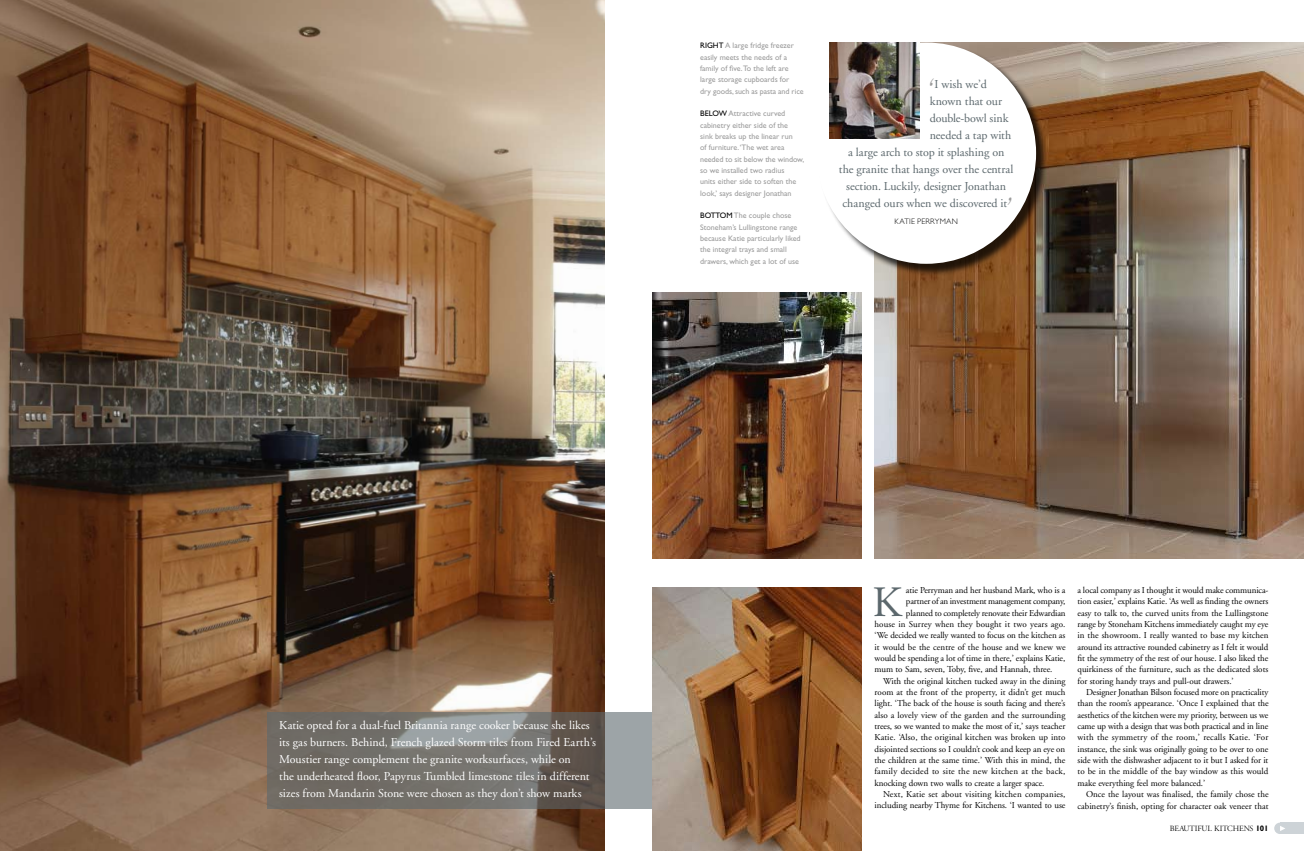
<style>
.page{position:relative;width:1304px;height:851px;background:#fff}
.page>*{position:absolute;margin:0;border:0;box-sizing:border-box;transform-origin:0 0}
.t1{font:43.2px "Adobe Garamond";color:#5c686d}
.t2{font:30px "Boulevard BQ";color:#9c9c9c}
.t3{font:12px/17px "Adobe Garamond";color:#fff}
.t4{font:12px "Adobe Garamond";letter-spacing:-.005em;color:#5c686d}
.t5{font:9px/11.3px "Adobe Garamond";letter-spacing:-.005em;color:#000;text-align:justify}
.t6{font:9px "Adobe Garamond";letter-spacing:.02em;color:#000}
.t7{font:9px "Adobe Garamond";letter-spacing:.015em;color:#000}
.t8{font:8px/11.3px "Gill Sans";color:#9c9c9c}
.t9{font:8px "Adobe Garamond Titling";letter-spacing:-.02em;color:#000}
.t10{font:300 8px "Gill Sans";letter-spacing:.03em;color:#000}
.s1{color:#000}
.s2{font-family:"Gill Sans";font-weight:700}
</style>
<div class="page">
<img style="left:652px;top:292px;width:210px;height:266px">
<img style="left:0;top:0;width:604px;height:850px">
<img style="left:874px;top:43px;width:430px;height:515px">
<img style="left:652px;top:587px;width:210px;height:263px">
<svg style="left:268px;top:711px;width:384px;height:97px;background:#787571"></svg>
<div style="left:1274px;top:822px;width:12px;height:11px;background:#cdd3d7;border-radius:50%"></div>
<div style="left:1280px;top:822px;width:24px;height:11px;background:#cdd3d7"></div>
<svg style="left:1280px;top:826px;width:5px;height:5px"></svg>
<div style="left:818px;top:44px;width:231px;height:232px;background:#000;opacity:.75"></div>
<div style="left:816px;top:43px;width:220px;height:221px;background:#fff;border-radius:50%"></div>
<img style="left:829px;top:43px;width:91px;height:96px">
<p class="t8" style="left:700px;top:40px;width:105px"><span class="s1">RIGHT</span> A large fridge freezer easily meets the needs of a family of five.To the left are large storage cupboards for<br>dry goods, such as pasta and rice</p>
<p class="t8" style="left:700px;top:108px;width:106px"><span class="s1">BELOW</span> Attractive curved cabinetry either side of the<br>sink breaks up the linear run<br>of furniture. ‘The wet area needed to sit below the window, so we installed two radius<br>units either side to soften the look,’ says designer Jonathan</p>
<p class="t8" style="left:700px;top:210px;width:102px"><span class="s1">BOTTOM</span> The couple chose<br>Stoneham’s Lullingstone range because Katie particularly liked the integral trays and small drawers, which get a lot of use</p>
<h2 class="t2" style="left:926px;top:70px;width:8px">‘</h2>
<h3 class="t4" style="left:934px;top:78px;width:54px">I wish we’d</h3>
<h3 class="t4" style="left:930px;top:95px;width:74px">known that our</h3>
<h3 class="t4" style="left:930px;top:112px;width:80px">double-bowl sink</h3>
<h3 class="t4" style="left:930px;top:129px;width:83px">needed a tap with</h3>
<h3 class="t4" style="left:848px;top:146px;width:158px">a large arch to stop it splashing on</h3>
<h3 class="t4" style="left:839px;top:163px;width:176px">the granite that hangs over the central</h3>
<h3 class="t4" style="left:846px;top:180px;width:162px">section. Luckily, designer Jonathan</h3>
<h3 class="t4" style="left:842px;top:197px;width:166px">changed ours when we discovered it</h3>
<h2 class="t2" style="left:1004px;top:189px;width:8px">’</h2>
<p class="t10" style="left:895px;top:217px;width:65px">KATIE PERRYMAN</p>
<p class="t3" style="left:279px;top:717px;width:318px">Katie opted for a dual-fuel Britannia range cooker because she likes its gas burners. Behind, French glazed Storm tiles from Fired Earth’s Moustier range complement the granite worksurfaces, while on<br>the underheated floor, Papyrus Tumbled limestone tiles in different sizes from Mandarin Stone were chosen as they don’t show marks</p>
<h1 class="t1" style="left:872px;top:578px;width:31px">K</h1>
<p class="t5" style="left:906px;top:584px;width:161px">atie Perryman and her husband Mark, who is a</p>
<p class="t5" style="left:906px;top:596px;width:161px">partner of an investment management company,</p>
<p class="t5" style="left:906px;top:607px;width:161px">planned to completely renovate their Edwardian</p>
<p class="t7" style="left:874px;top:619px;width:192px">house in Surrey when they bought it two years ago.</p>
<p class="t5" style="left:874px;top:630px;width:192px">‘We decided we really wanted to focus on the kitchen as</p>
<p class="t5" style="left:874px;top:641px;width:193px">it would be the centre of the house and we knew we</p>
<p class="t5" style="left:874px;top:652px;width:192px">would be spending a lot of time in there,’ explains Katie,</p>
<p class="t5" style="left:874px;top:664px;width:179px">mum to Sam, seven, Toby, five, and Hannah, three.</p>
<p class="t5" style="left:883px;top:675px;width:184px">With the original kitchen tucked away in the dining</p>
<p class="t5" style="left:874px;top:686px;width:193px">room at the front of the property, it didn’t get much</p>
<p class="t5" style="left:874px;top:698px;width:192px">light. ‘The back of the house is south facing and there’s</p>
<p class="t5" style="left:874px;top:709px;width:192px">also a lovely view of the garden and the surrounding</p>
<p class="t5" style="left:874px;top:720px;width:192px">trees, so we wanted to make the most of it,’ says teacher</p>
<p class="t5" style="left:874px;top:732px;width:192px">Katie. ‘Also, the original kitchen was broken up into</p>
<p class="t5" style="left:874px;top:743px;width:192px">disjointed sections so I couldn’t cook and keep an eye on</p>
<p class="t5" style="left:874px;top:754px;width:192px">the children at the same time.’ With this in mind, the</p>
<p class="t6" style="left:874px;top:766px;width:192px">family decided to site the new kitchen at the back,</p>
<p class="t5" style="left:874px;top:777px;width:171px">knocking down two walls to create a larger space.</p>
<p class="t6" style="left:883px;top:789px;width:184px">Next, Katie set about visiting kitchen companies,</p>
<p class="t5" style="left:874px;top:800px;width:192px">including nearby Thyme for Kitchens. ‘I wanted to use</p>
<p class="t5" style="left:1077px;top:584px;width:193px">a local company as I thought it would make communica&shy;tion easier,’ explains Katie. ‘As well as finding the owners easy to talk to, the curved units from the Lullingstone range by Stoneham Kitchens immediately caught my eye in the showroom. I really wanted to base my kitchen around its attractive rounded cabinetry as I felt it would fit the symmetry of the rest of our house. I also liked the quirkiness of the furniture, such as the dedicated slots for storing handy trays and pull-out drawers.’</p>
<p class="t5" style="left:1077px;top:686px;width:193px;text-indent:9px">Designer Jonathan Bilson focused more on practicality than the room’s appearance. ‘Once I explained that the aesthetics of the kitchen were my priority, between us we came up with a design that was both practical and in line with the symmetry of the room,’ recalls Katie. ‘For instance, the sink was originally going to be over to one side with the dishwasher adjacent to it but I asked for it to be in the middle of the bay window as this would make everything feel more balanced.’</p>
<p class="t5" style="left:1077px;top:788px;width:193px;text-align:right">Once the layout was finalised, the family chose the cabinetry’s finish, opting for character oak veneer that</p>
<p class="t9" style="left:1170px;top:823px;width:100px">BEAUTIFUL KITCHENS <span class="s2">101</span></p>
</div>
